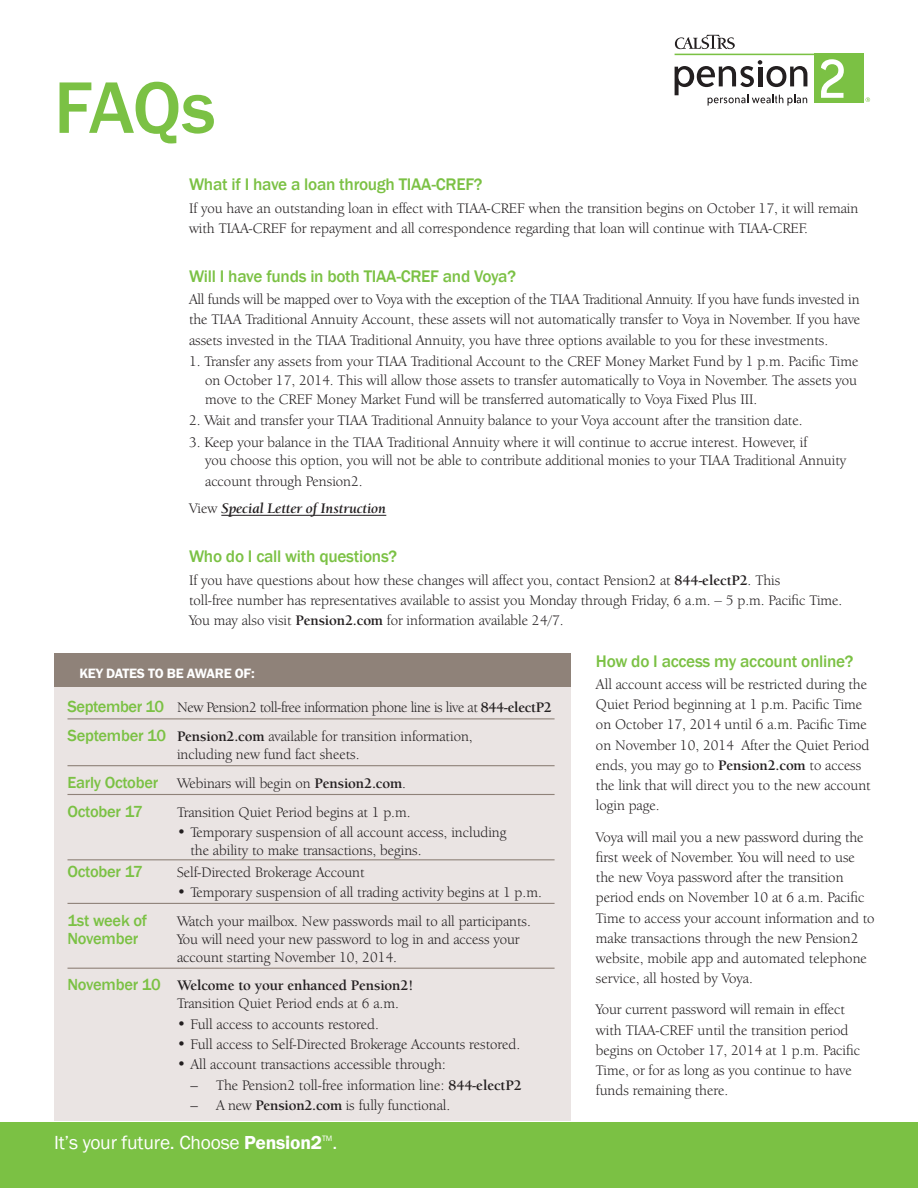
<style>
.page{position:relative;width:918px;height:1188px;background:#fff}
.page>*{position:absolute;margin:0;border:0;box-sizing:border-box;transform-origin:0 0}
.t1{font:500 75.6px "Franklin Gothic";color:#7bc144}
.t2{font:19.5px "Franklin Gothic";letter-spacing:-.01em;color:#fff}
.Subhead{font:500 17.25px "Franklin Gothic";letter-spacing:-.015em;color:#7bc144}
.Main_Text{font:500 16.5px "Franklin Gothic";letter-spacing:-.015em;color:#7bc144}
.Main_Text-2{font:15px/20.2px "Berkeley Oldstyle IT Cby BT";color:#231f20}
.bullet_text{font:15px/18px "Berkeley Oldstyle IT Cby BT";color:#231f20}
.bullet_text_-_ind2{font:15px "Berkeley Oldstyle IT Cby BT";color:#231f20}
.Main_Text-3{font:15px "Berkeley Oldstyle IT Cby BT";letter-spacing:-.025em;color:#231f20}
.Main_Text-4{font:italic 700 15px "Berkeley Oldstyle IT Cby BT";color:#231f20}
.Main_Text-5{font:600 14.1px "Franklin Got ITC";letter-spacing:-.015em;color:#fff}
.t3{font:8.1px "Franklin Gothic";color:#fff}
.s1{font-weight:400;font-style:normal}
.s2{font-family:"Berkeley";font-weight:700}
.s3{font-family:"Franklin Gothic";font-weight:500;font-size:16.5px;color:#7bc144}
.s4{font-weight:500}
.s5{font-family:"Franklin Got ITC";font-weight:600}
</style>
<div class="page">
<div style="left:814px;top:54px;width:49px;height:49px;background:#7bc144"></div>
<svg style="left:821px;top:59px;width:23px;height:39px"></svg>
<hr style="left:675px;top:54px;width:142px;height:1px;background:#7bc144">
<svg style="left:675px;top:60px;width:132px;height:46px"></svg>
<svg style="left:675px;top:35px;width:60px;height:14px"></svg>
<svg style="left:866px;top:97px;width:4px;height:5px"></svg>
<div style="left:0;top:1122px;width:918px;height:66px;background:#7bc144"></div>
<div style="left:54px;top:653px;width:516px;height:468px;background:#eae4e3"></div>
<div style="left:54px;top:653px;width:516px;height:34px;background:#8f8279"></div>
<hr style="left:68px;top:718px;width:487px;height:1px;background:#8f8279">
<hr style="left:68px;top:765px;width:487px;height:1px;background:#8f8279">
<hr style="left:68px;top:794px;width:487px;height:1px;background:#8f8279">
<hr style="left:68px;top:859px;width:487px;height:1px;background:#8f8279">
<hr style="left:68px;top:903px;width:487px;height:1px;background:#8f8279">
<hr style="left:68px;top:968px;width:487px;height:1px;background:#8f8279">
<hr style="left:221px;top:515px;width:165px;height:1px;background:#231f20">
<h1 class="t1" style="left:54px;top:61px;width:163px">FAQs</h1>
<p class="Subhead" style="left:189px;top:174px;width:295px">What if I have a loan through TIAA-CREF?</p>
<p class="Main_Text-2" style="left:189px;top:198px;width:671px">If you have an outstanding loan in effect with TIAA-CREF when the transition begins on October 17, it will remain with TIAA-CREF for repayment and all correspondence regarding that loan will continue with TIAA-CREF.</p>
<p class="Subhead" style="left:189px;top:265px;width:329px">Will I have funds in both TIAA-CREF and Voya?</p>
<p class="Main_Text-2" style="left:189px;top:289px;width:673px;text-align:justify">All funds will be mapped over to Voya with the exception of the TIAA Traditional Annuity. If you have funds invested in the TIAA Traditional Annuity Account, these assets will not automatically transfer to Voya in November. If you have assets invested in the TIAA Traditional Annuity, you have three options available to you for these investments.</p>
<p class="Main_Text-2" style="left:205px;top:352px;width:655px;line-height:18.8px;text-align:justify;text-indent:-16px">1. Transfer any assets from your TIAA Traditional Account to the CREF Money Market Fund by 1 p.m. Pacific Time on October 17, 2014. This will allow those assets to transfer automatically to Voya in November. The assets you move to the CREF Money Market Fund will be transferred automatically to Voya Fixed Plus III.</p>
<p class="Main_Text-2" style="left:189px;top:410px;width:615px">2. Wait and transfer your TIAA Traditional Annuity balance to your Voya account after the transition date.</p>
<p class="Main_Text-2" style="left:205px;top:432px;width:643px;line-height:18.8px;text-indent:-16px">3. Keep your balance in the TIAA Traditional Annuity where it will continue to accrue interest. However, if<br>you choose this option, you will not be able to contribute additional monies to your TIAA Traditional Annuity</p>
<p class="Main_Text-2" style="left:205px;top:471px;width:159px">account through Pension2.</p>
<p class="Main_Text-4" style="left:189px;top:500px;width:199px"><span class="s1">View</span> Special Letter of Instruction</p>
<p class="Subhead" style="left:189px;top:546px;width:210px">Who do I call with questions?</p>
<p class="Main_Text-2" style="left:189px;top:570px;width:655px">If you have questions about how these changes will affect you, contact Pension2 at <span class="s2">844-electP2</span>. This<br>toll-free number has representatives available to assist you Monday through Friday, 6 a.m. – 5 p.m. Pacific Time.<br>You may also visit <span class="s2">Pension2.com</span> for information available 24/7.</p>
<p class="Subhead" style="left:596px;top:650px;width:259px">How do I access my account online?</p>
<p class="Main_Text-2" style="left:596px;top:674px;width:276px">All account access will be restricted during the Quiet Period beginning at 1 p.m. Pacific Time on October 17, 2014 until 6 a.m. Pacific Time on November 10, 2014 After the Quiet Period ends, you may go to <span class="s2">Pension2.com</span> to access the link that will direct you to the new account login page.</p>
<p class="Main_Text-2" style="left:596px;top:826px;width:280px">Voya will mail you a new password during the first week of November. You will need to use the new Voya password after the transition period ends on November 10 at 6 a.m. Pacific Time to access your account information and to make transactions through the new Pension2 website, mobile app and automated telephone service, all hosted by Voya.</p>
<p class="Main_Text-2" style="left:596px;top:999px;width:266px">Your current password will remain in effect with TIAA-CREF until the transition period begins on October 17, 2014 at 1 p.m. Pacific Time, or for as long as you continue to have funds remaining there.</p>
<p class="Main_Text-5" style="left:79px;top:665px;width:177px">KEY DATES TO BE AWARE OF:</p>
<p class="Main_Text-3" style="left:68px;top:699px;width:486px"><span class="s3">September 10</span> New Pension2 toll-free information phone line is live at <span class="s2">844-electP2</span></p>
<p class="Main_Text-2" style="left:68px;top:727px;width:407px;line-height:18px;text-align:center"><span class="s3">September 10</span> <span class="s2">Pension2.com</span> available for transition information, including new fund fact sheets.</p>
<p class="Main_Text-2" style="left:68px;top:773px;width:340px"><span class="s3">Early October</span> Webinars will begin on <span class="s2">Pension2.com</span>.</p>
<p class="Main_Text" style="left:68px;top:801px;width:77px">October 17</p>
<p class="Main_Text-2" style="left:177px;top:802px;width:235px">Transition Quiet Period begins at 1 p.m.</p>
<p class="bullet_text" style="left:190px;top:823px;width:317px;text-indent:-14px">• Temporary suspension of all account access, including the ability to make transactions, begins.</p>
<p class="Main_Text" style="left:68px;top:861px;width:77px">October 17</p>
<p class="Main_Text-2" style="left:177px;top:862px;width:189px">Self-Directed Brokerage Account</p>
<p class="Main_Text-2" style="left:177px;top:882px;width:366px">• Temporary suspension of all trading activity begins at 1 p.m.</p>
<p class="Main_Text" style="left:68px;top:910px;width:81px">1st week of</p>
<p class="Main_Text-2" style="left:177px;top:911px;width:355px">Watch your mailbox. New passwords mail to all participants.</p>
<p class="Main_Text" style="left:68px;top:928px;width:72px">November</p>
<p class="Main_Text-2" style="left:177px;top:930px;width:344px;line-height:18px">You will need your new password to log in and access your account starting November 10, 2014.</p>
<p class="Main_Text-2" style="left:177px;top:976px;width:238px;line-height:18px;text-indent:-110px"><span class="s3">November 10</span> <span class="s2">Welcome to your enhanced Pension2!<br></span>Transition Quiet Period ends at 6 a.m.</p>
<p class="bullet_text" style="left:177px;top:1015px;width:203px">• Full access to accounts restored.</p>
<p class="bullet_text" style="left:177px;top:1035px;width:345px">• Full access to Self-Directed Brokerage Accounts restored.</p>
<p class="bullet_text" style="left:177px;top:1055px;width:271px">• All account transactions accessible through:</p>
<p class="bullet_text_-_ind2" style="left:190px;top:1076px;width:333px"><span class="s4">–</span> The Pension2 toll-free information line: <span class="s2">844-electP2</span></p>
<p class="bullet_text_-_ind2" style="left:190px;top:1097px;width:261px"><span class="s4">–</span> A new <span class="s2">Pension2.com</span> is fully functional.</p>
<h2 class="t2" style="left:54px;top:1130px;width:270px">It’s your future. Choose <span class="s5">Pension2</span></h2>
<p class="t3" style="left:322px;top:1133px;width:12px">TM</p>
<h2 class="t2" style="left:332px;top:1130px;width:6px">.</h2>
</div>
